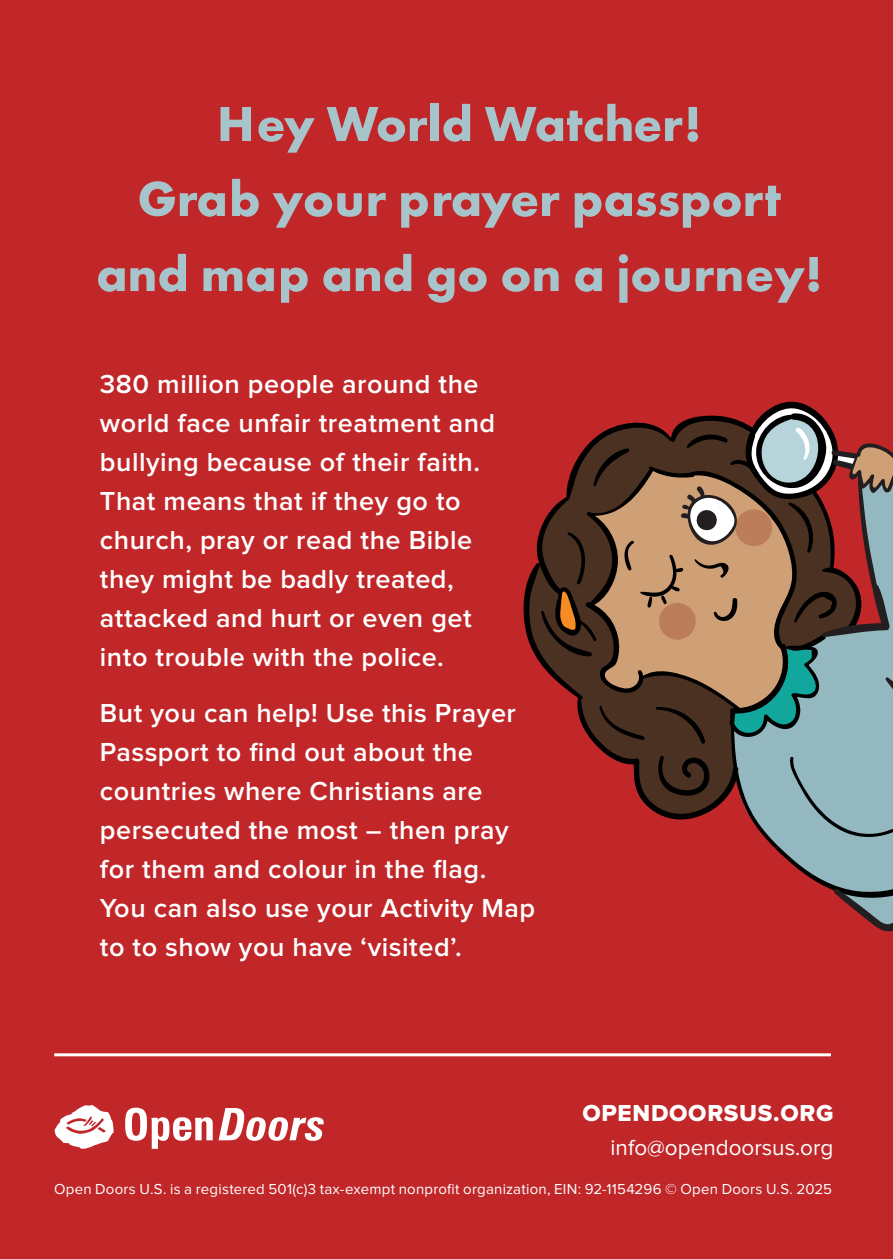
<style>
.page{position:relative;width:893px;height:1259px;background:#c12628}
.page>*{position:absolute;margin:0;border:0;box-sizing:border-box;transform-origin:0 0}
.BPA_Blurb{font:700 51px/75px "Futura PT";color:#a7c4cb;text-align:center}
.BPA_blurb_copy{font:600 27px/39px "Proxima Nova";letter-spacing:.02em;color:#fff}
.Web_address{font:24px "Proxima Nova Extrabld";letter-spacing:.03em;color:#fff}
.Contact_info{font:22.5px "Proxima Nova";color:#fff}
.White_reg_charity_info{font:15px "Proxima Nova";letter-spacing:.015em;color:#fff}
</style>
<div class="page">
<svg style="left:54px;top:1105px;width:60px;height:44px"></svg>
<svg style="left:219px;top:1108px;width:105px;height:32px"></svg>
<svg style="left:125px;top:1107px;width:88px;height:41px"></svg>
<hr style="left:54px;top:1053px;width:777px;height:3px;background:#fff">
<svg style="left:523px;top:401px;width:370px;height:531px"></svg>
<div style="left:735px;top:509px;width:37px;height:37px;background:#bc7e5a;border-radius:50%"></div>
<div style="left:659px;top:602px;width:37px;height:38px;background:#bc7e5a;border-radius:50%"></div>
<p class="BPA_Blurb" style="left:96px;top:85px;width:728px">Hey World Watcher!<br>Grab your prayer passport and map and go on a journey!</p>
<p class="BPA_blurb_copy" style="left:100px;top:365px;width:397px">380 million people around the world face unfair treatment and bullying because of their faith.<br>That means that if they go to church, pray or read the Bible they might be badly treated, attacked and hurt or even get into trouble with the police.</p>
<p class="BPA_blurb_copy" style="left:100px;top:694px;width:437px">But you can help! Use this Prayer<br>Passport to find out about the countries where Christians are persecuted the most – then pray for them and colour in the flag.<br>You can also use your Activity Map to to show you have ‘visited’.</p>
<p class="Web_address" style="left:582px;top:1101px;width:253px">OPENDOORSUS.ORG</p>
<p class="Contact_info" style="left:611px;top:1137px;width:224px">info@opendoorsus.org</p>
<p class="White_reg_charity_info" style="left:54px;top:1181px;width:779px">Open Doors U.S. is a registered 501(c)3 tax-exempt nonprofit organization, EIN: 92-1154296 © Open Doors U.S. 2025</p>
</div>
